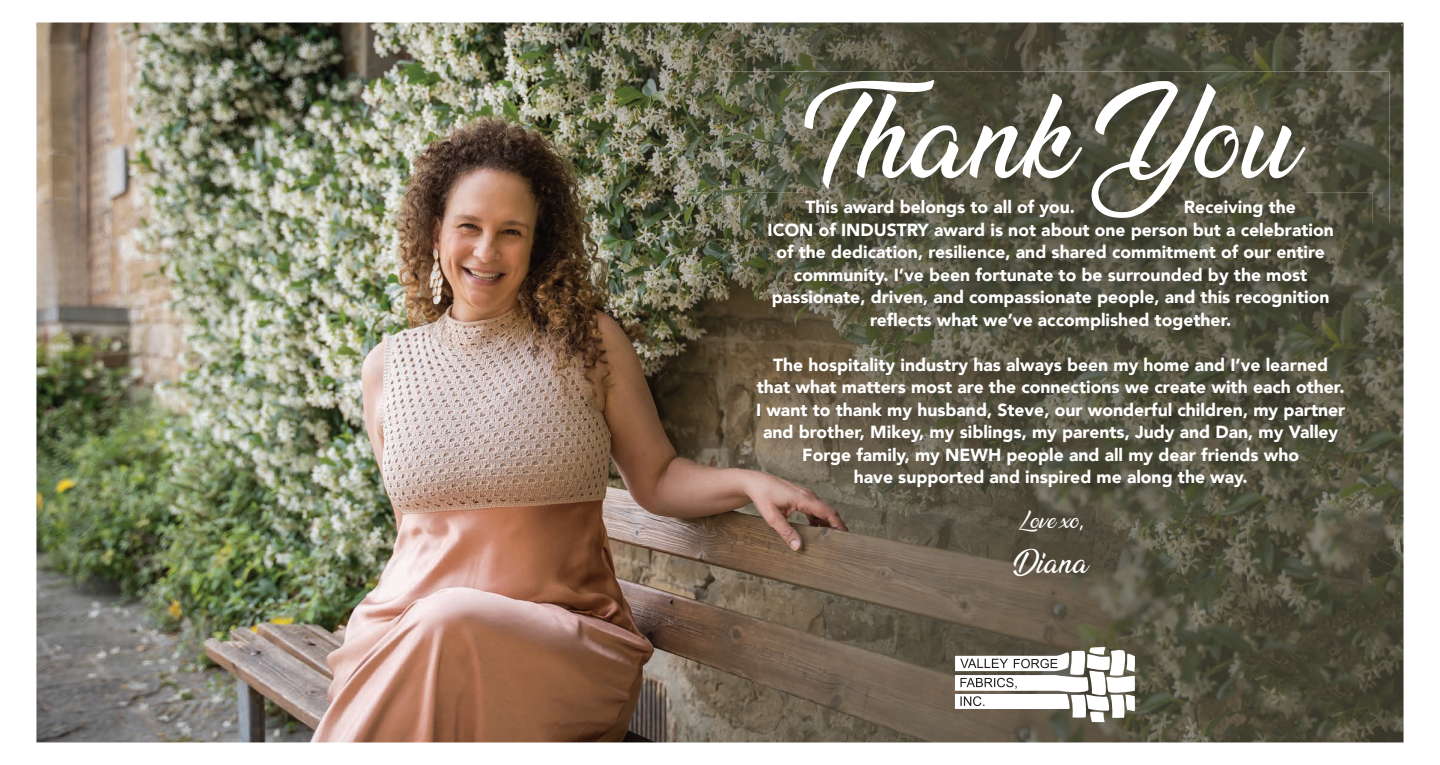
<style>
.page{position:relative;width:1440px;height:765px;background:#fff}
.page>*{position:absolute;margin:0;border:0;box-sizing:border-box;transform-origin:0 0}
.t1{font:103.88px "Ananda";color:#fff}
.t2{font:26.25px "Ananda";color:#fff}
.t3{font:20px "Ananda";color:#fff}
.t4{font:900 17.5px/22.5px "Avenir";color:#fff;text-align:center}
.s1{font-family:"Myriad Pro"}
</style>
<div class="page">
<img style="left:36px;top:22px;width:1368px;height:720px">
<img style="left:722px;top:72px;width:89px;height:152px">
<img style="left:811px;top:72px;width:579px;height:37px">
<img style="left:1305px;top:109px;width:85px;height:115px">
<img style="left:722px;top:224px;width:18px;height:38px">
<img style="left:1372px;top:224px;width:18px;height:38px">
<img style="left:804px;top:80px;width:501px;height:113px">
<img style="left:740px;top:193px;width:632px;height:423px">
<img style="left:804px;top:193px;width:501px;height:25px">
<svg style="left:955px;top:647px;width:180px;height:75px"></svg>
<p class="t1" style="left:804px;top:81px;width:494px">Thank You</p>
<p class="t4" style="left:805px;top:196px;width:271px">This award belongs to all of you.</p>
<p class="t4" style="left:1184px;top:196px;width:114px">Receiving the</p>
<p class="t4" style="left:768px;top:218px;width:568px">ICON of INDUSTRY award is not about one person but a celebration</p>
<p class="t4" style="left:776px;top:241px;width:550px">of the dedication, resilience, and shared commitment of our entire</p>
<p class="t4" style="left:794px;top:263px;width:515px">community. I’ve been fortunate to be surrounded by the most</p>
<p class="t4" style="left:772px;top:286px;width:559px">passionate, driven, and compassionate people, and this recognition</p>
<p class="t4" style="left:870px;top:308px;width:363px">reflects what we’ve accomplished together.</p>
<p class="t4" style="left:756px;top:353px;width:591px">The hospitality industry has always been my home and I’ve learned that what matters most are the connections we create with each other.<br>I want to thank my husband, Steve, our wonderful children, my partner and brother, Mikey, my siblings, my parents, Judy and Dan, my Valley Forge family, my NEWH people and all my dear friends who<br>have supported and inspired me along the way.</p>
<p class="t3" style="left:1018px;top:510px;width:67px">Love xo<span class="s1">,</span></p>
<p class="t2" style="left:1014px;top:549px;width:76px">Diana</p>
</div>
